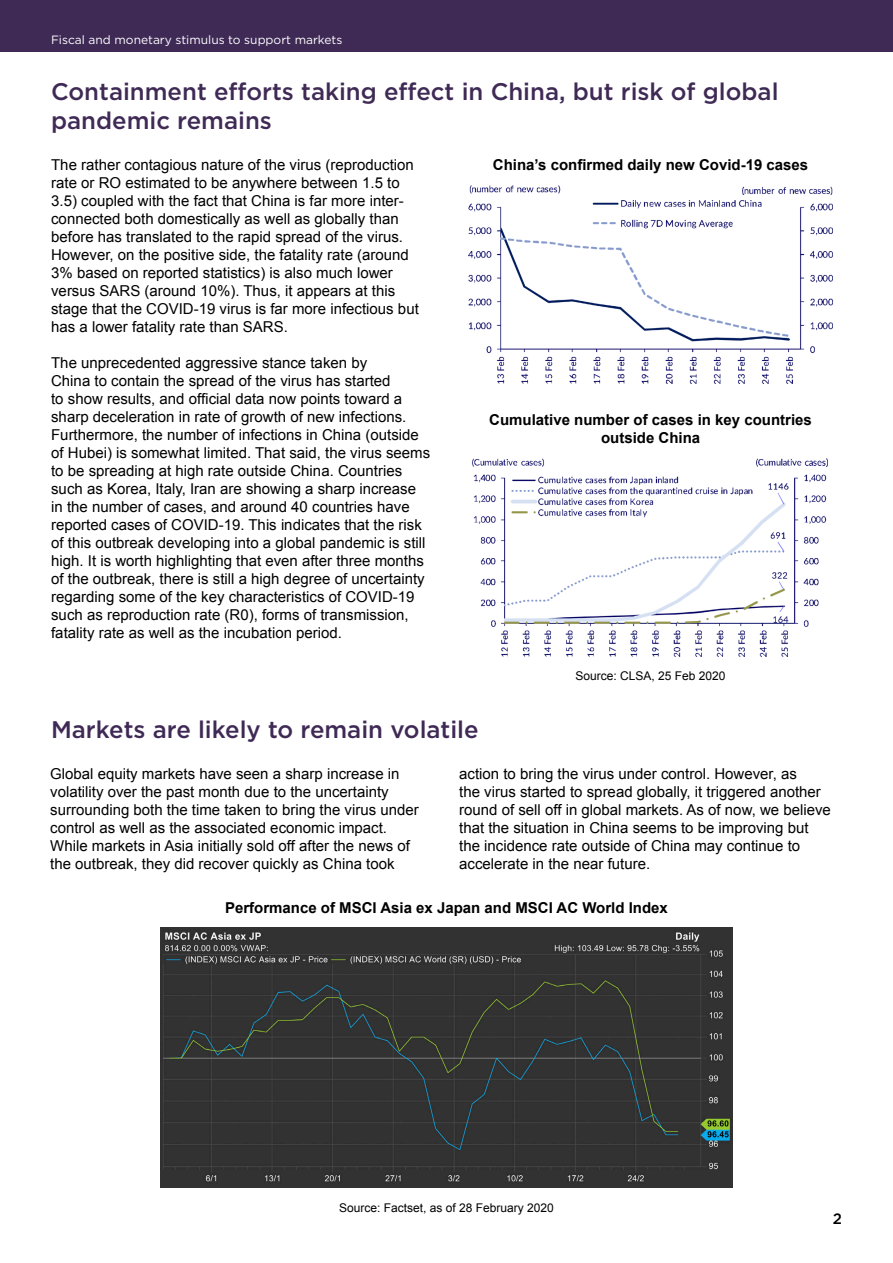
<style>
.page{position:relative;width:893px;height:1263px;background:#fff}
.page>*{position:absolute;margin:0;border:0;box-sizing:border-box;transform-origin:0 0}
.t1{font:500 24px/28.8px "Gotham";color:#3f2a56}
.t2{font:15px/18px "Arial";color:#000}
.t3{font:700 15px/18px "Arial";color:#000;text-align:center}
.t4{font:500 15px "Gotham";color:#000}
.t5{font:12px "Arial";color:#000}
.t6{font:12px "Gotham";color:#fff}
</style>
<div class="page">
<div style="left:0;top:0;width:893px;height:51px;background:#3f2a56"></div>
<img style="left:161px;top:928px;width:571px;height:260px">
<img style="left:468px;top:185px;width:365px;height:199px">
<img style="left:472px;top:458px;width:355px;height:198px">
<img style="left:805px;top:458px;width:23px;height:9px">
<p class="t6" style="left:51px;top:32px;width:293px">Fiscal and monetary stimulus to support markets</p>
<p class="t1" style="left:51px;top:77px;width:729px">Containment efforts taking effect in China, but risk of global pandemic remains</p>
<p class="t2" style="left:51px;top:156px;width:369px">The rather contagious nature of the virus (reproduction rate or RO estimated to be anywhere between 1.5 to 3.5) coupled with the fact that China is far more inter&shy;connected both domestically as well as globally than before has translated to the rapid spread of the virus.<br>However, on the positive side, the fatality rate (around 3% based on reported statistics) is also much lower versus SARS (around 10%). Thus, it appears at this stage that the COVID-19 virus is far more infectious but has a lower fatality rate than SARS.</p>
<p class="t2" style="left:51px;top:354px;width:381px">The unprecedented aggressive stance taken by<br>China to contain the spread of the virus has started<br>to show results, and official data now points toward a sharp deceleration in rate of growth of new infections.<br>Furthermore, the number of infections in China (outside of Hubei) is somewhat limited. That said, the virus seems to be spreading at high rate outside China. Countries such as Korea, Italy, Iran are showing a sharp increase in the number of cases, and around 40 countries have reported cases of COVID-19. This indicates that the risk of this outbreak developing into a global pandemic is still high. It is worth highlighting that even after three months of the outbreak, there is still a high degree of uncertainty regarding some of the key characteristics of COVID-19 such as reproduction rate (R0), forms of transmission, fatality rate as well as the incubation period.</p>
<p class="t3" style="left:493px;top:156px;width:317px">China’s confirmed daily new Covid-19 cases</p>
<p class="t3" style="left:489px;top:411px;width:324px">Cumulative number of cases in key countries outside China</p>
<p class="t5" style="left:576px;top:668px;width:152px">Source: CLSA, 25 Feb 2020</p>
<p class="t1" style="left:51px;top:715px;width:429px">Markets are likely to remain volatile</p>
<p class="t2" style="left:50px;top:765px;width:370px">Global equity markets have seen a sharp increase in volatility over the past month due to the uncertainty surrounding both the time taken to bring the virus under control as well as the associated economic impact.<br>While markets in Asia initially sold off after the news of the outbreak, they did recover quickly as China took</p>
<p class="t2" style="left:459px;top:765px;width:373px">action to bring the virus under control. However, as<br>the virus started to spread globally, it triggered another round of sell off in global markets. As of now, we believe that the situation in China seems to be improving but the incidence rate outside of China may continue to accelerate in the near future.</p>
<p class="t3" style="left:225px;top:899px;width:444px">Performance of MSCI Asia ex Japan and MSCI AC World Index</p>
<p class="t5" style="left:339px;top:1199px;width:216px">Source: Factset, as of 28 February 2020</p>
<p class="t4" style="left:833px;top:1209px;width:11px">2</p>
</div>
